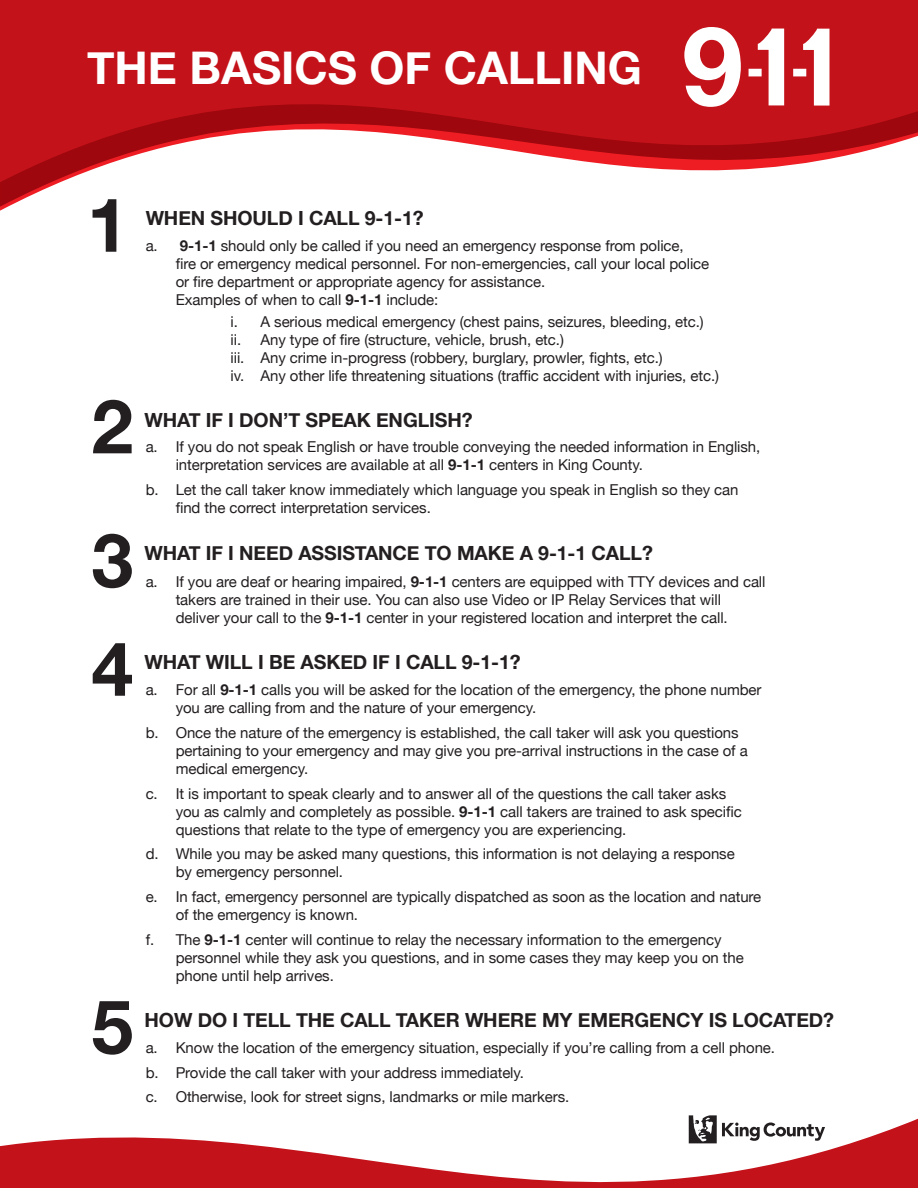
<style>
.page{position:relative;width:918px;height:1188px;background:#fff}
.page>*{position:absolute;margin:0;border:0;box-sizing:border-box;transform-origin:0 0}
.t1{font:700 75px "Helvetica Neue";color:#231f20}
.t2{font:700 45px "Helvetica Neue";color:#fff}
.t3{font:700 19.5px "Helvetica Neue";letter-spacing:-.005em;color:#231f20}
.t4{font:15px/18px "Helvetica Neue";letter-spacing:-.005em;color:#231f20}
.s1{font-weight:700}
</style>
<div class="page">
<svg style="left:0;top:0;width:918px;height:211px;fill:#c4121a"></svg>
<svg style="left:684px;top:27px;width:145px;height:80px"></svg>
<svg style="left:0;top:1115px;width:918px;height:73px"></svg>
<svg style="left:689px;top:1115px;width:136px;height:28px"></svg>
<h2 class="t2" style="left:87px;top:33px;width:557px">THE BASICS OF CALLING</h2>
<h1 class="t1" style="left:87px;top:166px;width:43px">1</h1>
<h1 class="t1" style="left:92px;top:368px;width:43px">2</h1>
<h1 class="t1" style="left:92px;top:502px;width:43px">3</h1>
<h1 class="t1" style="left:92px;top:610px;width:43px">4</h1>
<h1 class="t1" style="left:92px;top:968px;width:43px">5</h1>
<h3 class="t3" style="left:146px;top:203px;width:279px">WHEN SHOULD I CALL 9-1-1?</h3>
<p class="t4" style="left:176px;top:238px;width:535px;text-indent:-30px">a. <span class="s1">9-1-1</span> should only be called if you need an emergency response from police,<br>fire or emergency medical personnel. For non-emergencies, call your local police or fire department or appropriate agency for assistance.<br>Examples of when to call <span class="s1">9-1-1</span> include:</p>
<p class="t4" style="left:231px;top:313px;width:490px">i. A serious medical emergency (chest pains, seizures, bleeding, etc.)<br>ii. Any type of fire (structure, vehicle, brush, etc.)<br>iii. Any crime in-progress (robbery, burglary, prowler, fights, etc.)<br>iv. Any other life threatening situations (traffic accident with injuries, etc.)</p>
<h3 class="t3" style="left:145px;top:404px;width:329px">WHAT IF I DON’T SPEAK ENGLISH?</h3>
<p class="t4" style="left:176px;top:439px;width:586px;text-indent:-30px">a. If you do not speak English or have trouble conveying the needed information in English, interpretation services are available at all <span class="s1">9-1-1</span> centers in King County.</p>
<p class="t4" style="left:176px;top:482px;width:564px;text-indent:-30px">b. Let the call taker know immediately which language you speak in English so they can find the correct interpretation services.</p>
<h3 class="t3" style="left:145px;top:538px;width:510px">WHAT IF I NEED ASSISTANCE TO MAKE A 9-1-1 CALL?</h3>
<p class="t4" style="left:176px;top:573px;width:591px;text-indent:-30px">a. If you are deaf or hearing impaired, <span class="s1">9-1-1</span> centers are equipped with TTY devices and call takers are trained in their use. You can also use Video or IP Relay Services that will deliver your call to the <span class="s1">9-1-1</span> center in your registered location and interpret the call.</p>
<h3 class="t3" style="left:145px;top:647px;width:378px">WHAT WILL I BE ASKED IF I CALL 9-1-1?</h3>
<p class="t4" style="left:176px;top:682px;width:587px;text-indent:-30px">a. For all <span class="s1">9-1-1</span> calls you will be asked for the location of the emergency, the phone number you are calling from and the nature of your emergency.</p>
<p class="t4" style="left:176px;top:724px;width:574px;text-indent:-30px">b. Once the nature of the emergency is established, the call taker will ask you questions pertaining to your emergency and may give you pre-arrival instructions in the case of a medical emergency.</p>
<p class="t4" style="left:176px;top:785px;width:568px;text-indent:-30px">c. It is important to speak clearly and to answer all of the questions the call taker asks you as calmly and completely as possible. <span class="s1">9-1-1</span> call takers are trained to ask specific questions that relate to the type of emergency you are experiencing.</p>
<p class="t4" style="left:176px;top:846px;width:561px;text-indent:-30px">d. While you may be asked many questions, this information is not delaying a response by emergency personnel.</p>
<p class="t4" style="left:176px;top:889px;width:587px;text-indent:-30px">e. In fact, emergency personnel are typically dispatched as soon as the location and nature of the emergency is known.</p>
<p class="t4" style="left:176px;top:931px;width:570px;text-indent:-30px">f. The <span class="s1">9-1-1</span> center will continue to relay the necessary information to the emergency personnel while they ask you questions, and in some cases they may keep you on the phone until help arrives.</p>
<h3 class="t3" style="left:145px;top:1005px;width:691px">HOW DO I TELL THE CALL TAKER WHERE MY EMERGENCY IS LOCATED?</h3>
<p class="t4" style="left:146px;top:1036px;width:631px;line-height:24.8px">a. Know the location of the emergency situation, especially if you’re calling from a cell phone. b. Provide the call taker with your address immediately.<br>c. Otherwise, look for street signs, landmarks or mile markers.</p>
</div>
